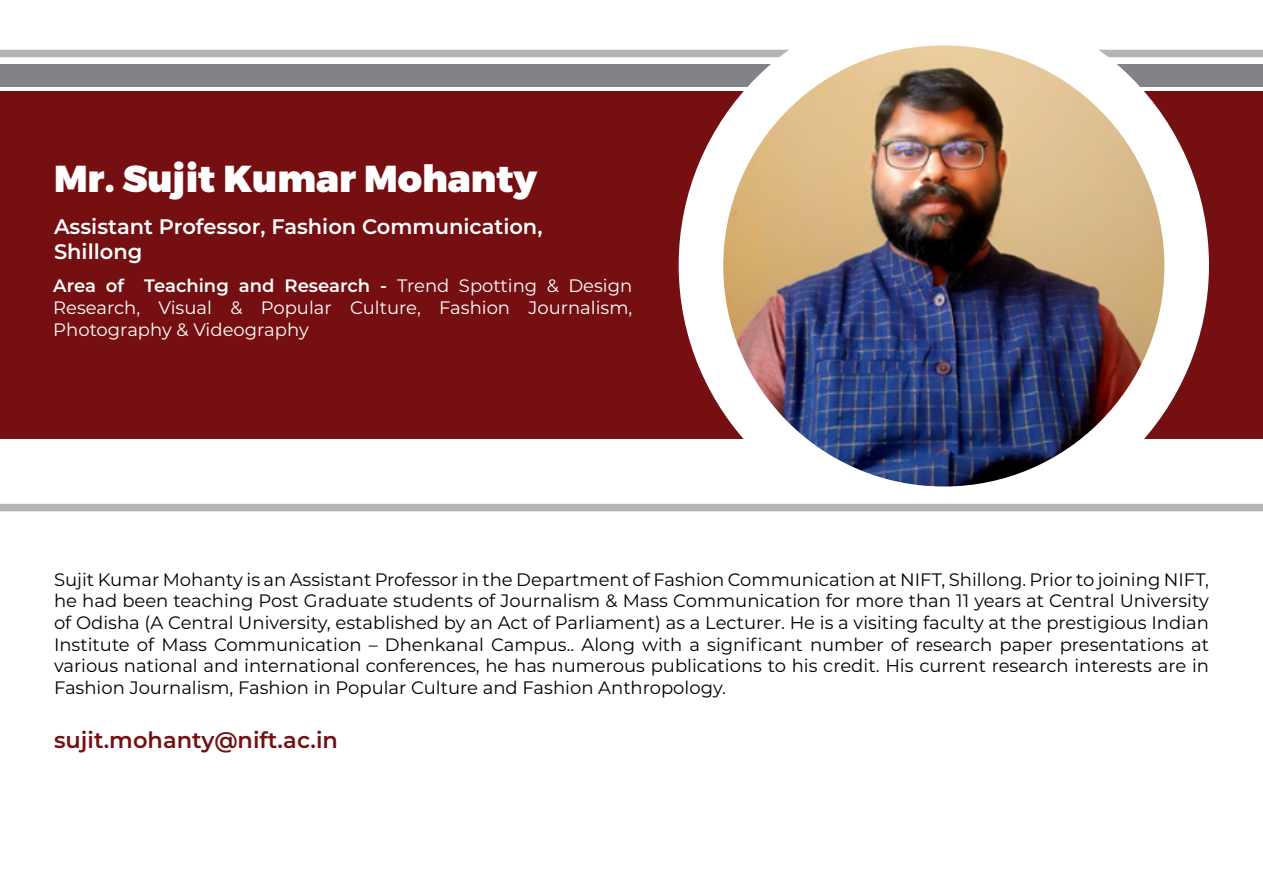
<style>
.page{position:relative;width:1263px;height:893px;background:#fff}
.page>*{position:absolute;margin:0;border:0;box-sizing:border-box;transform-origin:0 0}
.t1{font:900 37.5px "Montserrat";color:#fff}
.t2{font:600 22.5px "Montserrat";color:#750f12}
.t3{font:600 21px/25.2px "Montserrat";color:#fff}
.t4{font:18px/21.6px "Montserrat";color:#000;text-align:justify}
.t5{font:18px/21.6px "Montserrat";color:#fff;text-align:justify}
.s1{font-weight:600}
</style>
<div class="page">
<div style="left:0;top:50px;width:1263px;height:7px;background:#b3b5b8"></div>
<div style="left:0;top:91px;width:1263px;height:348px;background:#750f12"></div>
<div style="left:0;top:64px;width:1263px;height:22px;background:#818386"></div>
<div style="left:679px;top:0;width:530px;height:530px;background:#fff;border-radius:50%"></div>
<img style="left:723px;top:45px;width:441px;height:441px;border-radius:221px">
<div style="left:0;top:504px;width:1263px;height:7px;background:#b3b5b8"></div>
<h1 class="t1" style="left:54px;top:156px;width:485px">Mr. Sujit Kumar Mohanty</h1>
<p class="t3" style="left:54px;top:213px;width:490px">Assistant Professor, Fashion Communication,<br>Shillong</p>
<p class="t5" style="left:53px;top:275px;width:580px"><span class="s1">Area of Teaching and Research -</span> Trend Spotting &amp; Design Research, Visual &amp; Popular Culture, Fashion Journalism, Photography &amp; Videography</p>
<p class="t4" style="left:54px;top:568px;width:1156px">Sujit Kumar Mohanty is an Assistant Professor in the Department of Fashion Communication at NIFT, Shillong. Prior to joining NIFT, he had been teaching Post Graduate students of Journalism &amp; Mass Communication for more than 11 years at Central University of Odisha (A Central University, established by an Act of Parliament) as a Lecturer. He is a visiting faculty at the prestigious Indian Institute of Mass Communication – Dhenkanal Campus.. Along with a significant number of research paper presentations at various national and international conferences, he has numerous publications to his credit. His current research interests are in Fashion Journalism, Fashion in Popular Culture and Fashion Anthropology.</p>
<p class="t2" style="left:54px;top:724px;width:285px">sujit.mohanty@nift.ac.in</p>
</div>
